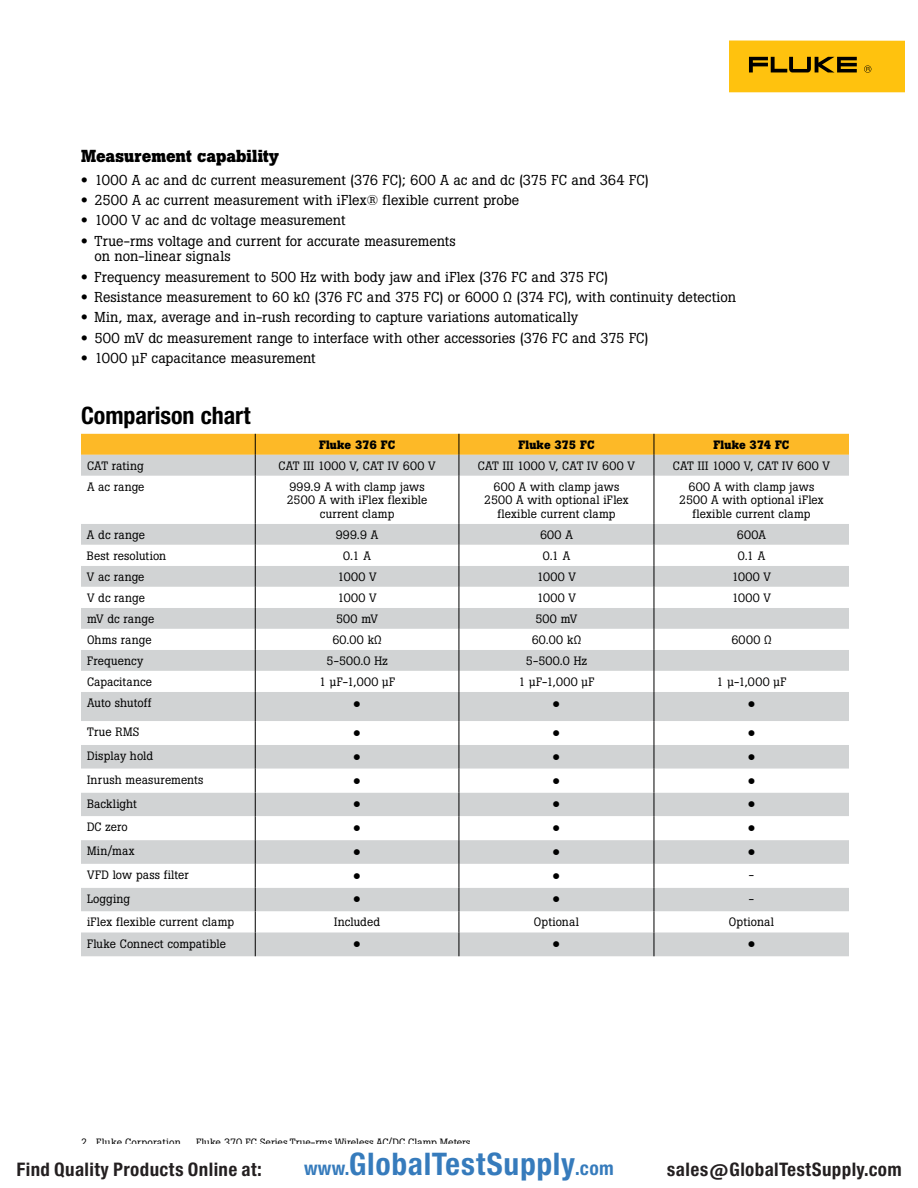
<style>
.page{position:relative;width:918px;height:1188px;background:#fff}
.page>*{position:absolute;margin:0;border:0;box-sizing:border-box;transform-origin:0 0}
.t1{font:29.7px "Europa Gro Nr 2 SBOP Bol Con";letter-spacing:.02em;color:#367bbc}
.t2{font:700 condensed 24px "Helvetica Neue LT Pro";letter-spacing:-.005em;color:#000}
.t3{font:17.85px "Europa Gro Nr 2 SBOP Bol Con";letter-spacing:.02em;color:#231f20}
.t4{font:700 17.25px "Boton Pro";letter-spacing:.005em;color:#000}
.t5{font:condensed 16.5px "Helvetica Neue LT Pro";color:#000}
.t6{font:14.25px/15.8px "Boton Pro";letter-spacing:.005em;color:#000}
.t7{font:12px/13.5px "Boton Pro";letter-spacing:.015em;color:#000;text-align:center}
.t8{font:700 12px "Boton Pro";letter-spacing:.015em;color:#000}
.t9{font:10.5px "Boton Pro";color:#000}
.t10{font:10.5px "Boton Pro";letter-spacing:.02em;color:#000}
.s1{font-family:"Helvetica Neue LT Pro";font-weight:700}
.s2{font-size:18.3px}
</style>
<div class="page">
<div style="left:729px;top:40px;width:175px;height:52px;background:#ffc20e"></div>
<svg style="left:749px;top:57px;width:108px;height:15px"></svg>
<svg style="left:864px;top:65px;width:7px;height:8px"></svg>
<hr style="left:255px;top:476px;width:1px;height:48px;background:#000">
<svg style="left:81px;top:434px;width:768px;height:42px;background:#e7c67f"></svg>
<hr style="left:459px;top:476px;width:1px;height:48px;background:#000">
<hr style="left:654px;top:476px;width:1px;height:48px;background:#000">
<svg style="left:81px;top:524px;width:768px;height:432px"></svg>
<h3 class="t4" style="left:81px;top:145px;width:199px">Measurement capability</h3>
<p class="t6" style="left:81px;top:172px;width:569px"><span class="s1">•</span> 1000 A ac and dc current measurement (376 FC); 600 A ac and dc (375 FC and 364 FC)</p>
<p class="t6" style="left:81px;top:192px;width:440px"><span class="s1">•</span> 2500 A ac current measurement with iFlex® flexible current probe</p>
<p class="t6" style="left:81px;top:212px;width:266px"><span class="s1">•</span> 1000 V ac and dc voltage measurement</p>
<p class="t6" style="left:94px;top:233px;width:363px;text-indent:-13px"><span class="s1">•</span> True-rms voltage and current for accurate measurements on non-linear signals</p>
<p class="t6" style="left:81px;top:269px;width:529px"><span class="s1">•</span> Frequency measurement to 500 Hz with body jaw and iFlex (376 FC and 375 FC)</p>
<p class="t6" style="left:81px;top:289px;width:657px"><span class="s1">•</span> Resistance measurement to 60 kΩ (376 FC and 375 FC) or 6000 Ω (374 FC), with continuity detection</p>
<p class="t6" style="left:81px;top:310px;width:499px"><span class="s1">•</span> Min, max, average and in-rush recording to capture variations automatically</p>
<p class="t6" style="left:81px;top:330px;width:569px"><span class="s1">•</span> 500 mV dc measurement range to interface with other accessories (376 FC and 375 FC)</p>
<p class="t6" style="left:81px;top:350px;width:236px"><span class="s1">•</span> 1000 μF capacitance measurement</p>
<h2 class="t2" style="left:81px;top:401px;width:171px">Comparison chart</h2>
<p class="t8" style="left:319px;top:437px;width:78px">Fluke 376 FC</p>
<p class="t8" style="left:518px;top:437px;width:78px">Fluke 375 FC</p>
<p class="t8" style="left:713px;top:437px;width:78px">Fluke 374 FC</p>
<p class="t7" style="left:87px;top:459px;width:58px">CAT rating</p>
<p class="t7" style="left:279px;top:459px;width:159px">CAT III 1000 V, CAT IV 600 V</p>
<p class="t7" style="left:478px;top:459px;width:159px">CAT III 1000 V, CAT IV 600 V</p>
<p class="t7" style="left:673px;top:459px;width:159px">CAT III 1000 V, CAT IV 600 V</p>
<p class="t7" style="left:87px;top:480px;width:59px">A ac range</p>
<p class="t7" style="left:287px;top:480px;width:142px">999.9 A with clamp jaws<br>2500 A with iFlex flexible current clamp</p>
<p class="t7" style="left:484px;top:480px;width:146px">600 A with clamp jaws<br>2500 A with optional iFlex flexible current clamp</p>
<p class="t7" style="left:679px;top:480px;width:146px">600 A with clamp jaws<br>2500 A with optional iFlex flexible current clamp</p>
<p class="t7" style="left:87px;top:528px;width:60px">A dc range</p>
<p class="t7" style="left:336px;top:528px;width:44px">999.9 A</p>
<p class="t7" style="left:540px;top:528px;width:34px">600 A</p>
<p class="t7" style="left:737px;top:528px;width:31px">600A</p>
<p class="t7" style="left:87px;top:549px;width:81px">Best resolution</p>
<p class="t7" style="left:343px;top:549px;width:29px">0.1 A</p>
<p class="t7" style="left:543px;top:549px;width:29px">0.1 A</p>
<p class="t7" style="left:738px;top:549px;width:29px">0.1 A</p>
<p class="t7" style="left:87px;top:570px;width:59px">V ac range</p>
<p class="t7" style="left:337px;top:570px;width:41px">1000 V</p>
<p class="t7" style="left:537px;top:570px;width:41px">1000 V</p>
<p class="t7" style="left:732px;top:570px;width:41px">1000 V</p>
<p class="t7" style="left:87px;top:591px;width:60px">V dc range</p>
<p class="t7" style="left:337px;top:591px;width:41px">1000 V</p>
<p class="t7" style="left:537px;top:591px;width:41px">1000 V</p>
<p class="t7" style="left:732px;top:591px;width:41px">1000 V</p>
<p class="t7" style="left:87px;top:612px;width:69px">mV dc range</p>
<p class="t7" style="left:336px;top:612px;width:43px">500 mV</p>
<p class="t7" style="left:536px;top:612px;width:43px">500 mV</p>
<p class="t7" style="left:87px;top:633px;width:66px">Ohms range</p>
<p class="t7" style="left:332px;top:633px;width:51px">60.00 kΩ</p>
<p class="t7" style="left:532px;top:633px;width:51px">60.00 kΩ</p>
<p class="t7" style="left:731px;top:633px;width:42px">6000 Ω</p>
<p class="t7" style="left:87px;top:654px;width:58px">Frequency</p>
<p class="t7" style="left:326px;top:654px;width:63px">5-500.0 Hz</p>
<p class="t7" style="left:526px;top:654px;width:63px">5-500.0 Hz</p>
<p class="t7" style="left:87px;top:675px;width:67px">Capacitance</p>
<p class="t7" style="left:319px;top:675px;width:77px">1 μF-1,000 μF</p>
<p class="t7" style="left:519px;top:675px;width:77px">1 μF-1,000 μF</p>
<p class="t7" style="left:717px;top:675px;width:71px">1 μ-1,000 μF</p>
<p class="t7" style="left:87px;top:696px;width:66px">Auto shutoff</p>
<h3 class="t5" style="left:353px;top:694px;width:10px">•</h3>
<h3 class="t5" style="left:552px;top:694px;width:10px">•</h3>
<h3 class="t5" style="left:747px;top:694px;width:10px">•</h3>
<p class="t7" style="left:87px;top:725px;width:54px">True RMS</p>
<h3 class="t5" style="left:353px;top:723px;width:10px">•</h3>
<h3 class="t5" style="left:552px;top:723px;width:10px">•</h3>
<h3 class="t5" style="left:747px;top:723px;width:10px">•</h3>
<p class="t7" style="left:87px;top:749px;width:68px">Display hold</p>
<h3 class="t5" style="left:353px;top:747px;width:10px">•</h3>
<h3 class="t5" style="left:552px;top:747px;width:10px">•</h3>
<h3 class="t5" style="left:747px;top:747px;width:10px">•</h3>
<p class="t7" style="left:87px;top:773px;width:118px">Inrush measurements</p>
<h3 class="t5" style="left:353px;top:771px;width:10px">•</h3>
<h3 class="t5" style="left:552px;top:771px;width:10px">•</h3>
<h3 class="t5" style="left:747px;top:771px;width:10px">•</h3>
<p class="t7" style="left:87px;top:797px;width:51px">Backlight</p>
<h3 class="t5" style="left:353px;top:795px;width:10px">•</h3>
<h3 class="t5" style="left:552px;top:795px;width:10px">•</h3>
<h3 class="t5" style="left:747px;top:795px;width:10px">•</h3>
<p class="t7" style="left:87px;top:820px;width:42px">DC zero</p>
<h3 class="t5" style="left:353px;top:819px;width:10px">•</h3>
<h3 class="t5" style="left:552px;top:819px;width:10px">•</h3>
<h3 class="t5" style="left:747px;top:819px;width:10px">•</h3>
<p class="t7" style="left:87px;top:844px;width:49px">Min/max</p>
<h3 class="t5" style="left:353px;top:842px;width:10px">•</h3>
<h3 class="t5" style="left:552px;top:842px;width:10px">•</h3>
<h3 class="t5" style="left:747px;top:842px;width:10px">•</h3>
<p class="t7" style="left:87px;top:868px;width:103px">VFD low pass filter</p>
<h3 class="t5" style="left:353px;top:866px;width:10px">•</h3>
<h3 class="t5" style="left:552px;top:866px;width:10px">•</h3>
<p class="t7" style="left:749px;top:868px;width:7px">-</p>
<p class="t7" style="left:87px;top:892px;width:45px">Logging</p>
<h3 class="t5" style="left:353px;top:890px;width:10px">•</h3>
<h3 class="t5" style="left:552px;top:890px;width:10px">•</h3>
<p class="t7" style="left:749px;top:892px;width:7px">-</p>
<p class="t7" style="left:87px;top:916px;width:149px">iFlex flexible current clamp</p>
<p class="t7" style="left:334px;top:916px;width:48px">Included</p>
<p class="t7" style="left:534px;top:916px;width:47px">Optional</p>
<p class="t7" style="left:729px;top:916px;width:47px">Optional</p>
<p class="t7" style="left:87px;top:937px;width:141px">Fluke Connect compatible</p>
<h3 class="t5" style="left:353px;top:935px;width:10px">•</h3>
<h3 class="t5" style="left:552px;top:935px;width:10px">•</h3>
<h3 class="t5" style="left:747px;top:935px;width:10px">•</h3>
<p class="t10" style="left:81px;top:1136px;width:101px">2 Fluke Corporation</p>
<p class="t9" style="left:196px;top:1136px;width:276px">Fluke 370 FC Series True-rms Wireless AC/DC Clamp Meters</p>
<h3 class="t3" style="left:16px;top:1159px;width:247px">Find Quality Products Online at:</h3>
<h1 class="t1" style="left:304px;top:1147px;width:311px"><span class="s2">www.</span>GlobalTestSupply<span class="s2">.com</span></h1>
<h3 class="t3" style="left:667px;top:1159px;width:236px">sales@GlobalTestSupply.com</h3>
</div>
